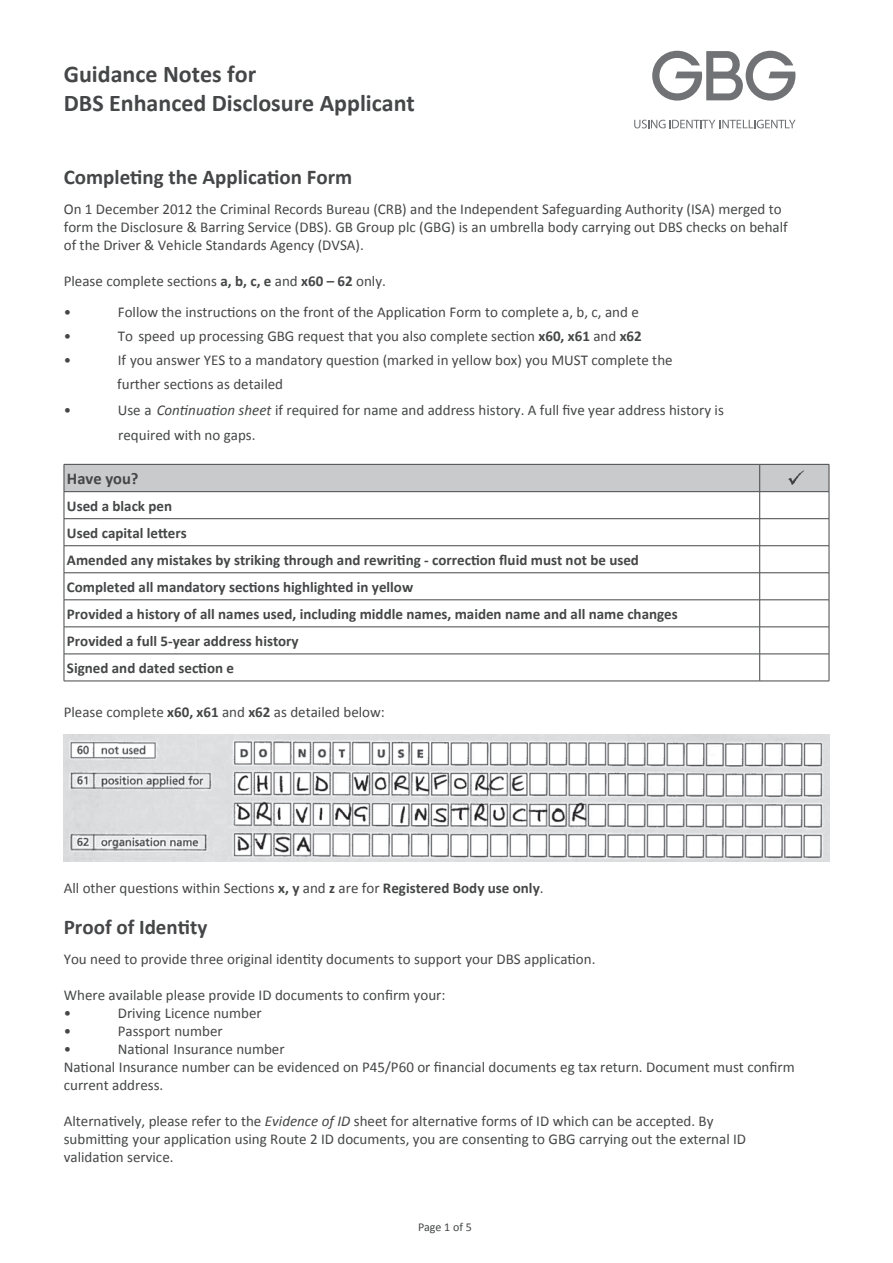
<style>
.page{position:relative;width:893px;height:1263px;background:#fff}
.page>*{position:absolute;margin:0;border:0;box-sizing:border-box;transform-origin:0 0}
.t1{font:700 24px/28.8px "Calibri";color:#454647}
.t2{font:700 21px "Calibri";color:#454647}
.t3{font:700 16.5px "Calibri";color:#454647}
.t4{font:15px/18px "Calibri";color:#454647}
.t5{font:700 15px/27px "Calibri";color:#454647}
.t6{font:12px "Calibri";letter-spacing:-.005em;color:#454647}
.s1{font-weight:700}
.s2{font-style:italic}
</style>
<div class="page">
<img style="left:64px;top:734px;width:765px;height:128px">
<svg style="left:64px;top:464px;width:766px;height:217px"></svg>
<hr style="left:64px;top:681px;width:696px;height:1px;background:#454647">
<hr style="left:760px;top:681px;width:69px;height:1px;background:#454647">
<img style="left:780px;top:467px;width:32px;height:22px">
<svg style="left:652px;top:51px;width:143px;height:50px"></svg>
<svg style="left:634px;top:120px;width:162px;height:8px"></svg>
<h1 class="t1" style="left:64px;top:59px;width:353px">Guidance Notes for<br>DBS Enhanced Disclosure Applicant</h1>
<h2 class="t2" style="left:64px;top:163px;width:290px">Completing the Application Form</h2>
<p class="t4" style="left:64px;top:200px;width:725px">On 1 December 2012 the Criminal Records Bureau (CRB) and the Independent Safeguarding Authority (ISA) merged to form the Disclosure &amp; Barring Service (DBS). GB Group plc (GBG) is an umbrella body carrying out DBS checks on behalf of the Driver &amp; Vehicle Standards Agency (DVSA).</p>
<p class="t4" style="left:64px;top:265px;width:324px;line-height:31.5px">Please complete sections <span class="s1">a, b, c, e</span> and <span class="s1">x60 – 62</span> only. •</p>
<p class="t4" style="left:118px;top:303px;width:523px">Follow the instructions on the front of the Application Form to complete a, b, c, and e</p>
<p class="t4" style="left:64px;top:327px;width:9px">•</p>
<p class="t4" style="left:118px;top:327px;width:525px">To speed up processing GBG request that you also complete section <span class="s1">x60, x61</span> and <span class="s1">x62</span></p>
<p class="t4" style="left:64px;top:351px;width:9px">•</p>
<p class="t4" style="left:117px;top:348px;width:557px;line-height:24px">If you answer YES to a mandatory question (marked in yellow box) you MUST complete the further sections as detailed</p>
<p class="t4" style="left:64px;top:401px;width:9px">•</p>
<p class="t4" style="left:118px;top:397px;width:608px;line-height:25.5px">Use a <span class="s2">Continuation sheet</span> if required for name and address history. A full five year address history is required with no gaps.</p>
<p class="t3" style="left:67px;top:468px;width:73px">Have you?</p>
<p class="t5" style="left:67px;top:492px;width:612px">Used a black pen<br>Used capital letters<br>Amended any mistakes by striking through and rewriting - correction fluid must not be used Completed all mandatory sections highlighted in yellow<br>Provided a history of all names used, including middle names, maiden name and all name changes Provided a full 5-year address history<br>Signed and dated section e</p>
<p class="t4" style="left:64px;top:703px;width:323px">Please complete <span class="s1">x60, x61</span> and <span class="s1">x62</span> as detailed below:</p>
<p class="t4" style="left:64px;top:879px;width:481px">All other questions within Sections <span class="s1">x, y</span> and <span class="s1">z</span> are for <span class="s1">Registered Body use only</span>.</p>
<h2 class="t2" style="left:64px;top:914px;width:145px">Proof of Identity</h2>
<p class="t4" style="left:64px;top:950px;width:533px">You need to provide three original identity documents to support your DBS application.</p>
<p class="t4" style="left:64px;top:986px;width:383px">Where available please provide ID documents to confirm your: •</p>
<p class="t4" style="left:118px;top:1004px;width:145px">Driving Licence number</p>
<p class="t4" style="left:64px;top:1022px;width:9px">•</p>
<p class="t4" style="left:118px;top:1022px;width:106px">Passport number</p>
<p class="t4" style="left:64px;top:1040px;width:9px">•</p>
<p class="t4" style="left:64px;top:1040px;width:732px;text-indent:54px">National Insurance number<br>National Insurance number can be evidenced on P45/P60 or financial documents eg tax return. Document must confirm current address.</p>
<p class="t4" style="left:64px;top:1112px;width:684px">Alternatively, please refer to the <span class="s2">Evidence of ID</span> sheet for alternative forms of ID which can be accepted. By submitting your application using Route 2 ID documents, you are consenting to GBG carrying out the external ID validation service.</p>
<p class="t6" style="left:418px;top:1219px;width:55px">Page 1 of 5</p>
</div>
